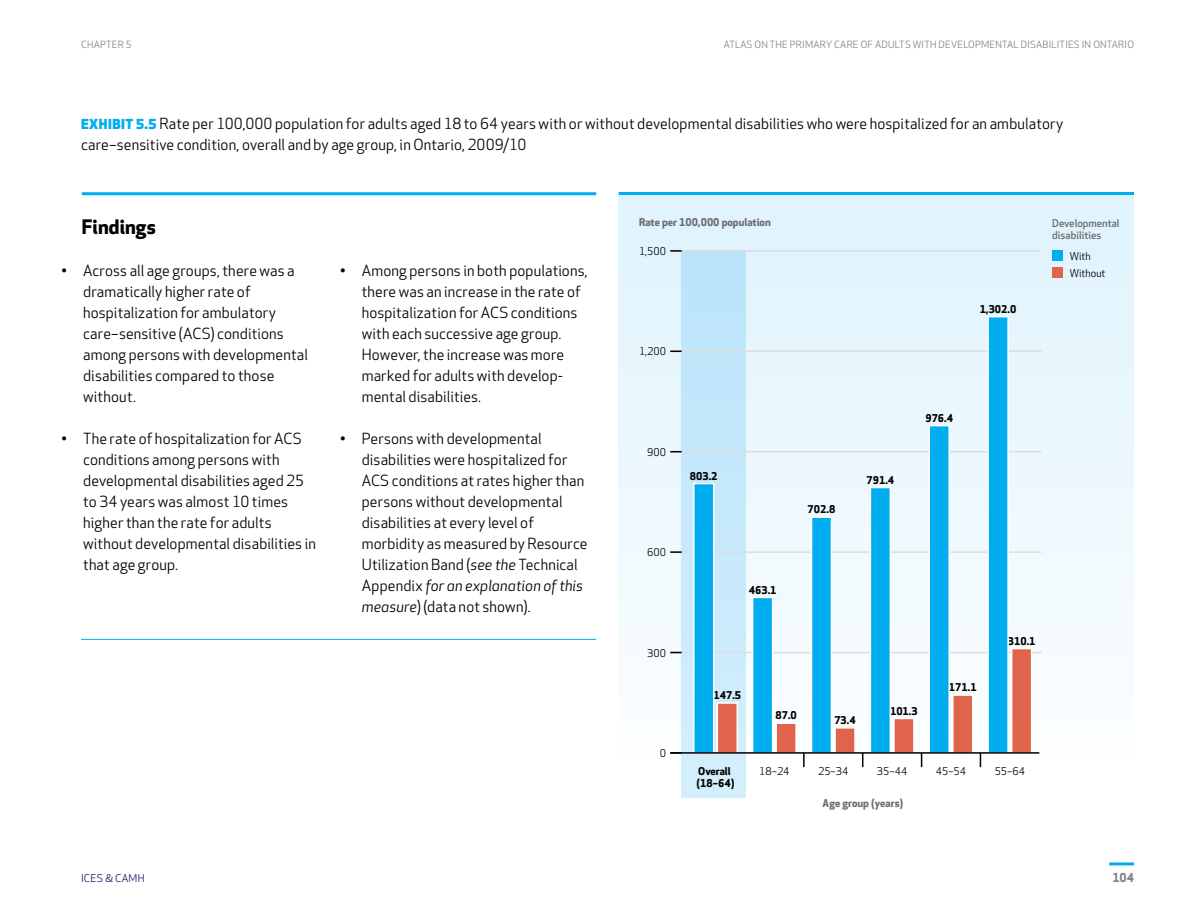
<style>
.page{position:relative;width:1188px;height:918px;background:#fff}
.page>*{position:absolute;margin:0;border:0;box-sizing:border-box;transform-origin:0 0}
.Key_Findings_Head{font:700 19.5px "Apex New";letter-spacing:.005em;color:#000}
.body-no_indent{font:15px/21px "Apex New";letter-spacing:.01em;color:#000}
.t1{font:700 12px "Apex New";color:#808285}
.t2{font:700 10.5px "Apex New";color:#000}
.t3{font:10.5px "Apex New";color:#000}
.t4{font:700 10.5px "Apex New";color:#6d6e71}
.t5{font:500 10.5px/12.6px "Apex New";color:#6d6e71}
.t6{font:10.5px "Apex New";letter-spacing:.025em;color:#171b60}
.t7{font:9.75px "Apex New";letter-spacing:.025em;color:#808285}
.s1{font-weight:800;font-size:13.5px;color:#00aeef}
.s2{font-style:italic}
</style>
<div class="page">
<hr style="left:1109px;top:862px;width:25px;height:3px;background:#00aeef">
<hr style="left:82px;top:192px;width:514px;height:3px;background:#00aeef">
<div style="left:619px;top:192px;width:515px;height:645px;background:linear-gradient(to bottom,#def3fd,#fff)"></div>
<div style="left:682px;top:250px;width:64px;height:547px;background:linear-gradient(to bottom,#bae3fa,#d3effc)"></div>
<hr style="left:671px;top:652px;width:370px;height:1px;background:#dcddde">
<hr style="left:671px;top:551px;width:370px;height:2px;background:#dcddde">
<hr style="left:671px;top:451px;width:370px;height:1px;background:#dcddde">
<hr style="left:671px;top:350px;width:370px;height:2px;background:#dcddde">
<hr style="left:671px;top:250px;width:370px;height:2px;background:#dcddde">
<div style="left:1053px;top:267px;width:10px;height:11px;background:#e0644b"></div>
<div style="left:1053px;top:250px;width:10px;height:10px;background:#00aeef"></div>
<svg style="left:803px;top:754px;width:2px;height:13px"></svg>
<svg style="left:862px;top:754px;width:1px;height:13px"></svg>
<svg style="left:921px;top:754px;width:1px;height:13px"></svg>
<svg style="left:980px;top:754px;width:1px;height:13px"></svg>
<svg style="left:670px;top:652px;width:12px;height:1px"></svg>
<svg style="left:670px;top:551px;width:12px;height:2px"></svg>
<svg style="left:670px;top:451px;width:12px;height:1px"></svg>
<svg style="left:670px;top:351px;width:12px;height:1px"></svg>
<svg style="left:670px;top:250px;width:12px;height:2px"></svg>
<svg style="left:693px;top:483px;width:45px;height:269px"></svg>
<svg style="left:752px;top:597px;width:45px;height:155px"></svg>
<svg style="left:811px;top:516px;width:45px;height:236px"></svg>
<svg style="left:870px;top:487px;width:45px;height:265px"></svg>
<svg style="left:929px;top:425px;width:45px;height:327px"></svg>
<svg style="left:987px;top:316px;width:45px;height:436px"></svg>
<hr style="left:670px;top:752px;width:369px;height:2px;background:#000">
<hr style="left:81px;top:639px;width:515px;height:1px;background:#00aeef">
<hr style="left:619px;top:192px;width:515px;height:3px;background:#00aeef">
<p class="t7" style="left:81px;top:38px;width:14px">Chapter</p>
<p class="t7" style="left:126px;top:38px;width:7px">5</p>
<p class="t7" style="left:724px;top:38px;width:412px">ATLAS ON THE PRIMARY CARE OF ADULTS WITH DEVELOPMENTAL DISABILITIES IN ONTARIO</p>
<p class="body-no_indent" style="left:81px;top:113px;width:984px"><span class="s1">EXHIBIT 5.5</span> Rate per 100,000 population for adults aged 18 to 64 years with or without developmental disabilities who were hospitalized for an ambulatory care–sensitive condition, overall and by age group, in Ontario, 2009/10</p>
<h3 class="Key_Findings_Head" style="left:82px;top:213px;width:76px">Findings</h3>
<p class="body-no_indent" style="left:83px;top:260px;width:226px;text-indent:-22px">• Across all age groups, there was a dramatically higher rate of hospitalization for ambulatory care–sensitive (ACS) conditions among persons with developmental disabilities compared to those without.</p>
<p class="body-no_indent" style="left:83px;top:428px;width:234px;text-indent:-22px">• The rate of hospitalization for ACS conditions among persons with developmental disabilities aged 25 to 34 years was almost 10 times higher than the rate for adults without developmental disabilities in that age group.</p>
<p class="body-no_indent" style="left:362px;top:260px;width:227px;text-indent:-22px">• Among persons in both populations, there was an increase in the rate of hospitalization for ACS conditions with each successive age group.<br>However, the increase was more marked for adults with develop&shy;mental disabilities.</p>
<p class="body-no_indent" style="left:362px;top:428px;width:227px;text-indent:-22px">• Persons with developmental disabilities were hospitalized for ACS conditions at rates higher than persons without developmental disabilities at every level of morbidity as measured by Resource Utilization Band (<span class="s2">see the</span> Technical Appendix <span class="s2">for an explanation of this measure</span>) (data not shown).</p>
<p class="t4" style="left:639px;top:215px;width:133px">Rate per 100,000 population</p>
<p class="t3" style="left:639px;top:244px;width:29px">1,500</p>
<p class="t3" style="left:639px;top:345px;width:29px">1,200</p>
<p class="t2" style="left:980px;top:301px;width:38px">1,302.0</p>
<p class="t5" style="left:1052px;top:216px;width:69px">Developmental disabilities</p>
<p class="t3" style="left:1070px;top:249px;width:22px">With</p>
<p class="t3" style="left:1070px;top:266px;width:37px">Without</p>
<p class="t3" style="left:647px;top:445px;width:20px">900</p>
<p class="t3" style="left:647px;top:546px;width:20px">600</p>
<p class="t3" style="left:647px;top:646px;width:20px">300</p>
<p class="t3" style="left:660px;top:746px;width:8px">0</p>
<p class="t2" style="left:690px;top:468px;width:29px">803.2</p>
<p class="t2" style="left:749px;top:582px;width:29px">463.1</p>
<p class="t2" style="left:808px;top:502px;width:29px">702.8</p>
<p class="t2" style="left:867px;top:472px;width:29px">791.4</p>
<p class="t2" style="left:925px;top:410px;width:29px">976.4</p>
<p class="t2" style="left:713px;top:688px;width:29px">147.5</p>
<p class="t2" style="left:775px;top:708px;width:23px">87.0</p>
<p class="t2" style="left:834px;top:713px;width:23px">73.4</p>
<p class="t2" style="left:890px;top:703px;width:29px">101.3</p>
<p class="t2" style="left:949px;top:680px;width:29px">171.1</p>
<p class="t2" style="left:1008px;top:633px;width:29px">310.1</p>
<p class="t2" style="left:698px;top:763px;width:34px">Overall</p>
<p class="t3" style="left:759px;top:764px;width:32px">18–24</p>
<p class="t3" style="left:818px;top:764px;width:32px">25–34</p>
<p class="t3" style="left:877px;top:764px;width:32px">35–44</p>
<p class="t3" style="left:936px;top:764px;width:32px">45–54</p>
<p class="t3" style="left:995px;top:764px;width:32px">55–64</p>
<p class="t2" style="left:697px;top:776px;width:40px">(18–64)</p>
<p class="t4" style="left:823px;top:796px;width:82px">Age group (years)</p>
<p class="t6" style="left:81px;top:871px;width:65px">ICES &amp; CAMH</p>
<p class="t1" style="left:1112px;top:869px;width:23px">104</p>
</div>
